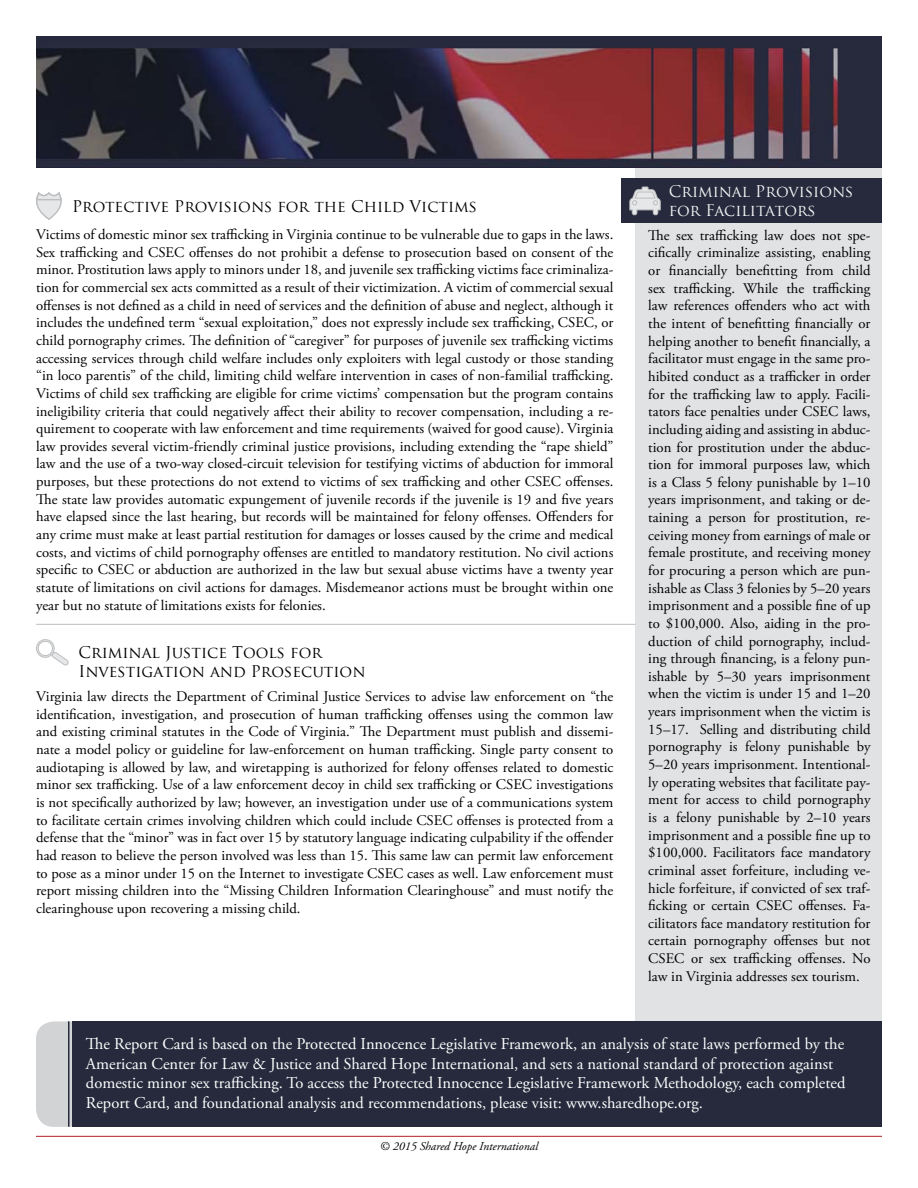
<style>
.page{position:relative;width:918px;height:1188px;background:#fff}
.page>*{position:absolute;margin:0;border:0;box-sizing:border-box;transform-origin:0 0}
.t1{font:16.5px/19.8px "Adobe Garamond Pro";color:#fff}
.t2{font:15.75px/18.9px "Trajan Pro";color:#000}
.t3{font:15.75px/18.9px "Trajan Pro";color:#f3f4f4}
.t4{font:14.7px/17.7px "Adobe Garamond Pro";color:#000;text-align:justify}
.t5{font:italic 12px "Adobe Garamond Pro";color:#000}
</style>
<div class="page">
<div style="left:635px;top:165px;width:247px;height:881px;background:#e1e2e3"></div>
<div style="left:622px;top:179px;width:260px;height:44px;background:#272a3d"></div>
<img style="left:36px;top:36px;width:846px;height:132px">
<hr style="left:36px;top:624px;width:599px;height:1px;background:#bcbec0">
<svg style="left:36px;top:639px;width:32px;height:27px"></svg>
<svg style="left:36px;top:192px;width:26px;height:28px"></svg>
<svg style="left:629px;top:186px;width:32px;height:30px"></svg>
<hr style="left:36px;top:1136px;width:846px;height:1px;background:#b52025">
<div style="left:36px;top:1021px;width:57px;height:106px;background:#d1d3d4;border-radius:18px"></div>
<div style="left:72px;top:1021px;width:810px;height:106px;background:#262a3c"></div>
<hr style="left:68px;top:1021px;width:1px;height:106px;background:#262a3c">
<p class="t2" style="left:72px;top:196px;width:406px">Protective Provisions for the Child Victims</p>
<p class="t4" style="left:36px;top:226px;width:579px">Victims of domestic minor sex trafficking in Virginia continue to be vulnerable due to gaps in the laws.<br>Sex trafficking and CSEC offenses do not prohibit a defense to prosecution based on consent of the minor. Prostitution laws apply to minors under 18, and juvenile sex trafficking victims face criminaliza&shy;tion for commercial sex acts committed as a result of their victimization. A victim of commercial sexual offenses is not defined as a child in need of services and the definition of abuse and neglect, although it includes the undefined term “sexual exploitation,” does not expressly include sex trafficking, CSEC, or child pornography crimes. The definition of “caregiver” for purposes of juvenile sex trafficking victims accessing services through child welfare includes only exploiters with legal custody or those standing “in loco parentis” of the child, limiting child welfare intervention in cases of non-familial trafficking.<br>Victims of child sex trafficking are eligible for crime victims’ compensation but the program contains ineligibility criteria that could negatively affect their ability to recover compensation, including a re&shy;quirement to cooperate with law enforcement and time requirements (waived for good cause). Virginia law provides several victim-friendly criminal justice provisions, including extending the “rape shield” law and the use of a two-way closed-circuit television for testifying victims of abduction for immoral purposes, but these protections do not extend to victims of sex trafficking and other CSEC offenses.<br>The state law provides automatic expungement of juvenile records if the juvenile is 19 and five years have elapsed since the last hearing, but records will be maintained for felony offenses. Offenders for any crime must make at least partial restitution for damages or losses caused by the crime and medical costs, and victims of child pornography offenses are entitled to mandatory restitution. No civil actions specific to CSEC or abduction are authorized in the law but sexual abuse victims have a twenty year statute of limitations on civil actions for damages. Misdemeanor actions must be brought within one year but no statute of limitations exists for felonies.</p>
<p class="t2" style="left:79px;top:643px;width:288px">Criminal Justice Tools for<br>Investigation and Prosecution</p>
<p class="t4" style="left:36px;top:688px;width:579px">Virginia law directs the Department of Criminal Justice Services to advise law enforcement on “the identification, investigation, and prosecution of human trafficking offenses using the common law and existing criminal statutes in the Code of Virginia.” The Department must publish and dissemi&shy;nate a model policy or guideline for law-enforcement on human trafficking. Single party consent to audiotaping is allowed by law, and wiretapping is authorized for felony offenses related to domestic minor sex trafficking. Use of a law enforcement decoy in child sex trafficking or CSEC investigations is not specifically authorized by law; however, an investigation under use of a communications system to facilitate certain crimes involving children which could include CSEC offenses is protected from a defense that the “minor” was in fact over 15 by statutory language indicating culpability if the offender had reason to believe the person involved was less than 15. This same law can permit law enforcement to pose as a minor under 15 on the Internet to investigate CSEC cases as well. Law enforcement must report missing children into the “Missing Children Information Clearinghouse” and must notify the clearinghouse upon recovering a missing child.</p>
<p class="t3" style="left:669px;top:181px;width:186px">Criminal Provisions for Facilitators</p>
<p class="t4" style="left:648px;top:227px;width:224px">The sex trafficking law does not spe&shy;cifically criminalize assisting, enabling or financially benefitting from child sex trafficking. While the trafficking law references offenders who act with the intent of benefitting financially or helping another to benefit financially, a facilitator must engage in the same pro&shy;hibited conduct as a trafficker in order for the trafficking law to apply. Facili&shy;tators face penalties under CSEC laws, including aiding and assisting in abduc&shy;tion for prostitution under the abduc&shy;tion for immoral purposes law, which is a Class 5 felony punishable by 1–10 years imprisonment, and taking or de&shy;taining a person for prostitution, re&shy;ceiving money from earnings of male or female prostitute, and receiving money for procuring a person which are pun&shy;ishable as Class 3 felonies by 5–20 years imprisonment and a possible fine of up to $100,000. Also, aiding in the pro&shy;duction of child pornography, includ&shy;ing through financing, is a felony pun&shy;ishable by 5–30 years imprisonment when the victim is under 15 and 1–20 years imprisonment when the victim is 15–17. Selling and distributing child pornography is felony punishable by 5–20 years imprisonment. Intentional&shy;ly operating websites that facilitate pay&shy;ment for access to child pornography is a felony punishable by 2–10 years imprisonment and a possible fine up to $100,000. Facilitators face mandatory criminal asset forfeiture, including ve&shy;hicle forfeiture, if convicted of sex traf&shy;ficking or certain CSEC offenses. Fa&shy;cilitators face mandatory restitution for certain pornography offenses but not CSEC or sex trafficking offenses. No law in Virginia addresses sex tourism.</p>
<p class="t1" style="left:86px;top:1034px;width:761px">The Report Card is based on the Protected Innocence Legislative Framework, an analysis of state laws performed by the American Center for Law &amp; Justice and Shared Hope International, and sets a national standard of protection against domestic minor sex trafficking. To access the Protected Innocence Legislative Framework Methodology, each completed Report Card, and foundational analysis and recommendations, please visit: www.sharedhope.org.</p>
<p class="t5" style="left:380px;top:1139px;width:160px">© 2015 Shared Hope International</p>
</div>
